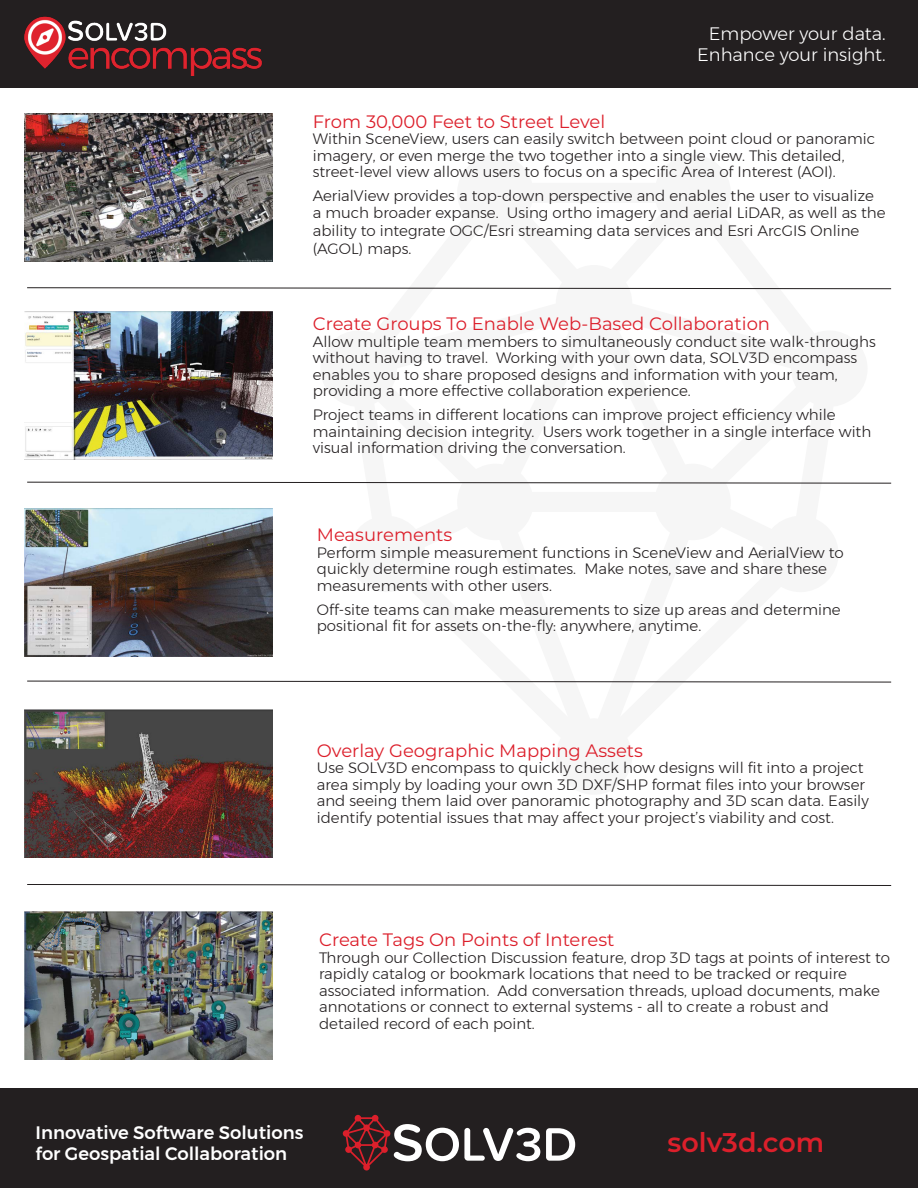
<style>
.page{position:relative;width:918px;height:1188px;background:#fff}
.page>*{position:absolute;margin:0;border:0;box-sizing:border-box;transform-origin:0 0}
.t1{font:600 27px "Montserrat";color:#dc1f2b}
.t2{font:18px "Montserrat";color:#dc1f2b}
.t3{font:500 18px/21px "Montserrat";color:#fff}
.t4{font:300 18px/21px "Montserrat";color:#fff;text-align:right}
.t5{font:300 15px/16.5px "Montserrat";color:#231f20}
</style>
<div class="page">
<div style="left:0;top:1088px;width:918px;height:100px;background:#231f20"></div>
<div style="left:0;top:0;width:918px;height:88px;background:#231f20"></div>
<svg style="left:27px;top:680px;width:865px;height:3px"></svg>
<svg style="left:27px;top:884px;width:865px;height:2px"></svg>
<svg style="left:27px;top:287px;width:865px;height:2px"></svg>
<svg style="left:27px;top:481px;width:865px;height:3px"></svg>
<img style="left:24px;top:311px;width:248px;height:148px">
<img style="left:24px;top:912px;width:248px;height:148px">
<img style="left:24px;top:113px;width:248px;height:148px">
<img style="left:24px;top:709px;width:248px;height:148px">
<img style="left:24px;top:508px;width:248px;height:148px">
<img style="left:24px;top:16px;width:238px;height:59px">
<svg style="left:546px;top:1128px;width:29px;height:33px"></svg>
<svg style="left:343px;top:1115px;width:197px;height:56px"></svg>
<p class="t4" style="left:697px;top:22px;width:190px">Empower your data.<br>Enhance your insight.</p>
<p class="t2" style="left:313px;top:109px;width:294px">From 30,000 Feet to Street Level</p>
<p class="t5" style="left:313px;top:131px;width:564px">Within SceneView, users can easily switch between point cloud or panoramic imagery, or even merge the two together into a single view. This detailed, street-level view allows users to focus on a specific Area of Interest (AOI).</p>
<p class="t5" style="left:313px;top:188px;width:574px">AerialView provides a top-down perspective and enables the user to visualize a much broader expanse. Using ortho imagery and aerial LiDAR, as well as the</p>
<p class="t5" style="left:313px;top:221px;width:548px;line-height:18px">ability to integrate OGC/Esri streaming data services and Esri ArcGIS Online (AGOL) maps.</p>
<p class="t2" style="left:313px;top:311px;width:459px">Create Groups To Enable Web-Based Collaboration</p>
<p class="t5" style="left:313px;top:333px;width:565px">Allow multiple team members to simultaneously conduct site walk-throughs without having to travel. Working with your own data, SOLV3D encompass enables you to share proposed designs and information with your team, providing a more effective collaboration experience.</p>
<p class="t5" style="left:313px;top:406px;width:560px">Project teams in different locations can improve project efficiency while maintaining decision integrity. Users work together in a single interface with visual information driving the conversation.</p>
<p class="t2" style="left:317px;top:523px;width:137px">Measurements</p>
<p class="t5" style="left:317px;top:544px;width:528px">Perform simple measurement functions in SceneView and AerialView to quickly determine rough estimates. Make notes, save and share these measurements with other users.</p>
<p class="t5" style="left:317px;top:601px;width:525px">Off-site teams can make measurements to size up areas and determine positional fit for assets on-the-fly: anywhere, anytime.</p>
<p class="t2" style="left:317px;top:738px;width:328px">Overlay Geographic Mapping Assets</p>
<p class="t5" style="left:317px;top:759px;width:553px">Use SOLV3D encompass to quickly check how designs will fit into a project area simply by loading your own 3D DXF/SHP format files into your browser and seeing them laid over panoramic photography and 3D scan data. Easily identify potential issues that may affect your project’s viability and cost.</p>
<p class="t2" style="left:319px;top:928px;width:297px">Create Tags On Points of Interest</p>
<p class="t5" style="left:319px;top:949px;width:572px">Through our Collection Discussion feature, drop 3D tags at points of interest to rapidly catalog or bookmark locations that need to be tracked or require associated information. Add conversation threads, upload documents, make annotations or connect to external systems - all to create a robust and detailed record of each point.</p>
<p class="t3" style="left:36px;top:1122px;width:269px">Innovative Software Solutions for Geospatial Collaboration</p>
<h1 class="t1" style="left:668px;top:1123px;width:158px">solv3d.com</h1>
</div>
